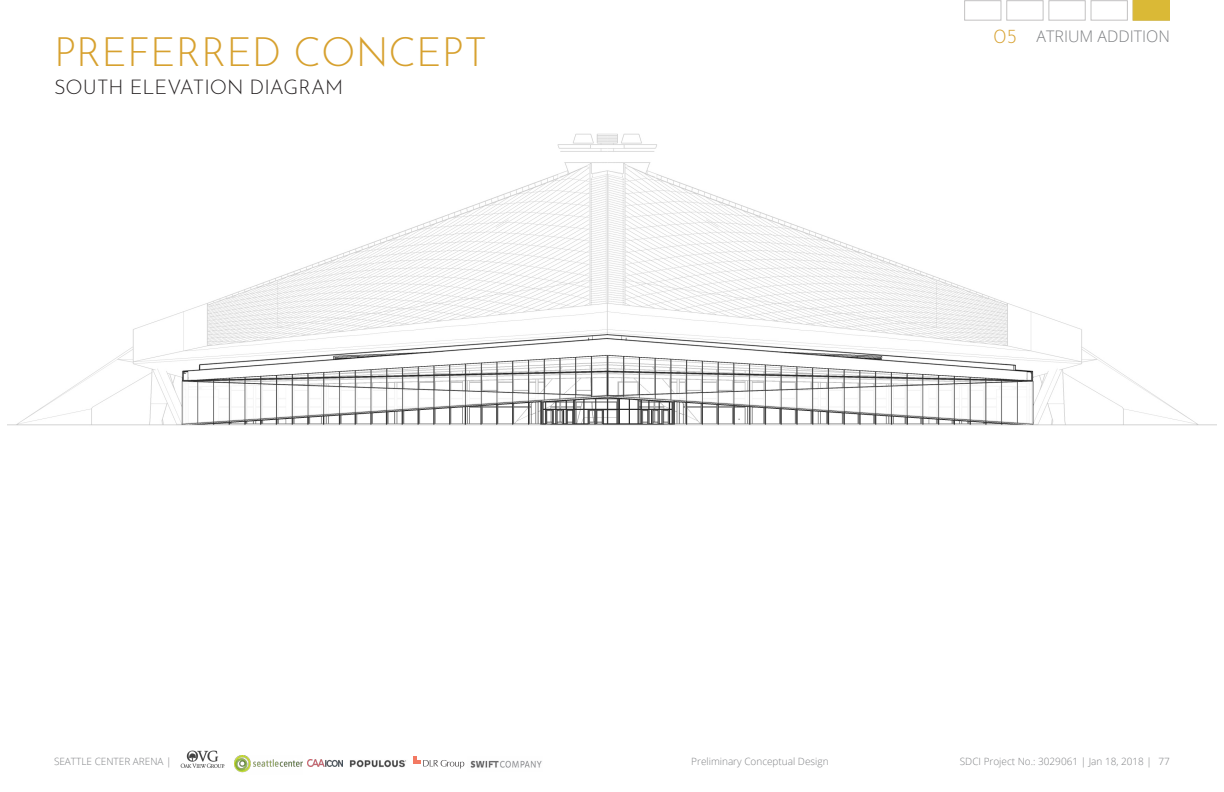
<style>
.page{position:relative;width:1224px;height:792px;background:#fff}
.page>*{position:absolute;margin:0;border:0;box-sizing:border-box;transform-origin:0 0}
.t1{font:300 40px "Josefin Sans";color:#d7a12f}
.t2{font:300 20px "Josefin Sans";color:#231f20}
.t3{font:300 16px "Open Sans";color:#808285}
.t4{font:300 10px "Open Sans";color:#808285}
.s1{font-family:"Josefin Sans";font-size:20px;color:#d7a12f}
</style>
<div class="page">
<img style="left:7px;top:133px;width:1210px;height:293px">
<svg style="left:1133px;top:0;width:37px;height:21px"></svg>
<img style="left:470px;top:760px;width:72px;height:8px">
<img style="left:180px;top:751px;width:45px;height:17px">
<img style="left:349px;top:760px;width:57px;height:8px">
<div style="left:413px;top:756px;width:8px;height:8px;background:#f37962"></div>
<svg style="left:417px;top:757px;width:47px;height:11px"></svg>
<img style="left:308px;top:760px;width:35px;height:7px">
<img style="left:234px;top:755px;width:68px;height:18px">
<h1 class="t1" style="left:54px;top:21px;width:435px">PREFERRED CONCEPT</h1>
<h2 class="t2" style="left:54px;top:72px;width:291px">SOUTH ELEVATION DIAGRAM</h2>
<h3 class="t3" style="left:994px;top:25px;width:178px"><span class="s1">05</span> ATRIUM ADDITION</h3>
<p class="t4" style="left:54px;top:754px;width:119px">SEATTLE CENTER ARENA |</p>
<p class="t4" style="left:691px;top:754px;width:139px">Preliminary Conceptual Design</p>
<p class="t4" style="left:960px;top:754px;width:212px">SDCI Project No.: 3029061 | Jan 18, 2018 | 77</p>
</div>
